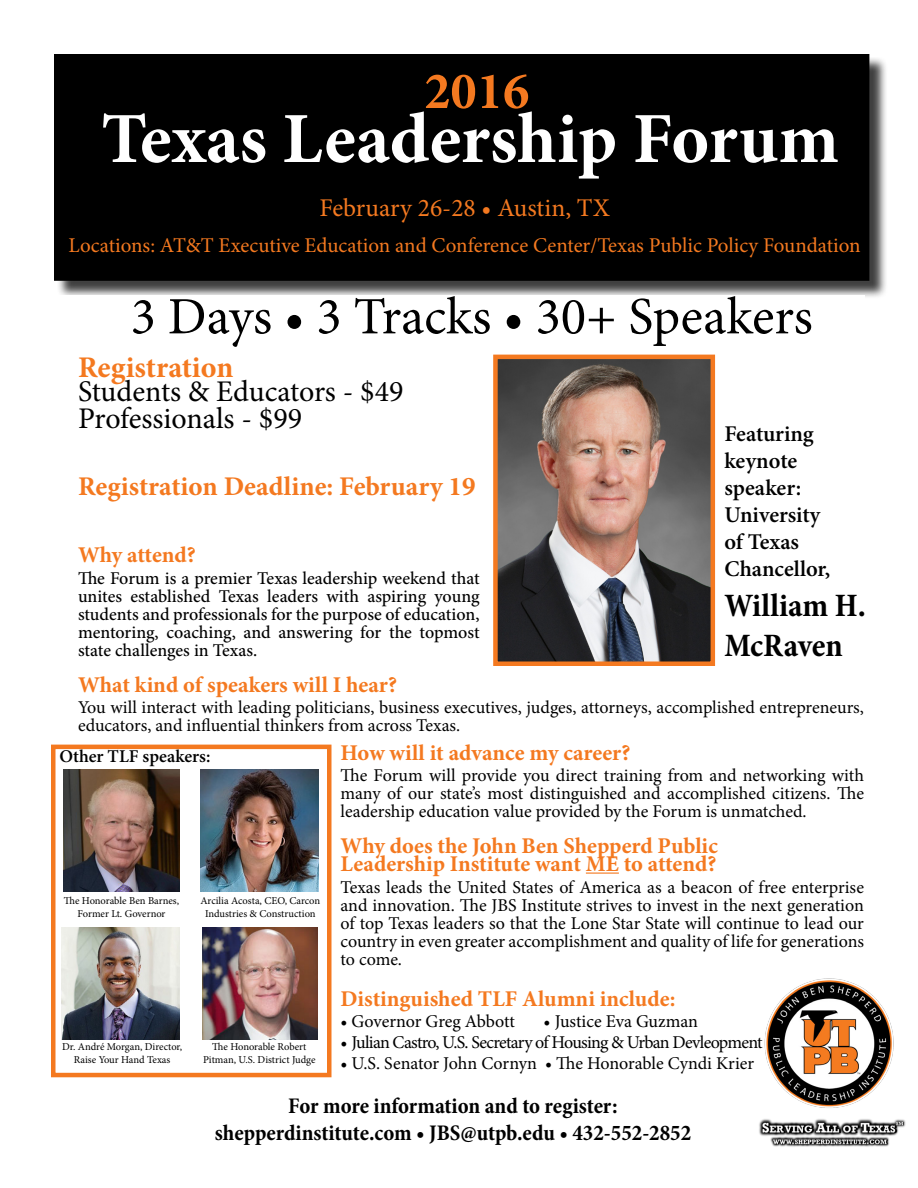
<style>
.page{position:relative;width:918px;height:1188px;background:#fff}
.page>*{position:absolute;margin:0;border:0;box-sizing:border-box;transform-origin:0 0}
.t1{font:700 72px "Minion Pro";color:#fff}
.t2{font:52.5px "Minion Pro";color:#000}
.t3{font:700 52.5px "Minion Pro";color:#f47920}
.t4{font:700 condensed 33px/39.6px "Minion Pro";color:#000}
.t5{font:30px/27px "Minion Pro";letter-spacing:-.005em;color:#000}
.t6{font:700 30px "Minion Pro";letter-spacing:-.005em;color:#f47920}
.t7{font:700 27px "Minion Pro";color:#f47920}
.t8{font:25.5px "Minion Pro";color:#f47920}
.t9{font:700 22.5px/18px "Minion Pro";color:#f47920}
.t10{font:700 condensed 22.5px/27px "Minion Pro";letter-spacing:-.005em;color:#000;text-align:center}
.t11{font:600 22.5px/27px "Minion Pro";color:#000}
.t12{font:21px "Minion Pro";color:#f47920}
.t13{font:18px/18px "Minion Pro";letter-spacing:-.005em;color:#000;text-align:justify}
.t14{font:500 18px/18px "Minion Pro";letter-spacing:-.005em;color:#000;text-align:justify}
.t15{font:18px "Minion Pro";letter-spacing:-.04em;color:#000}
.t16{font:600 18px "Minion Pro";color:#000}
.t17{font:10.5px/12.6px "Minion Pro";letter-spacing:-.005em;color:#000;text-align:center}
</style>
<div class="page">
<hr style="left:586px;top:873px;width:33px;height:1px;background:#f47920">
<div style="left:56px;top:57px;width:832px;height:243px;background:#000;opacity:.75"></div>
<div style="left:55px;top:55px;width:814px;height:225px;background:#000"></div>
<div style="left:54px;top:54px;width:815px;height:227px;border:2px solid #000"></div>
<div style="left:52px;top:295px;width:814px;height:240px;background:#fff"></div>
<img style="left:498px;top:360px;width:212px;height:301px">
<div style="left:493px;top:355px;width:222px;height:311px;border:4px solid #f47920"></div>
<div style="left:51px;top:745px;width:281px;height:332px;border:4px solid #f47920"></div>
<img style="left:62px;top:928px;width:117px;height:112px">
<img style="left:202px;top:928px;width:116px;height:112px">
<img style="left:759px;top:978px;width:147px;height:169px">
<img style="left:201px;top:770px;width:117px;height:122px">
<img style="left:64px;top:770px;width:115px;height:122px">
<h2 class="t3" style="left:424px;top:54px;width:106px">2016</h2>
<h1 class="t1" style="left:101px;top:88px;width:739px">Texas Leadership Forum</h1>
<h3 class="t8" style="left:319px;top:191px;width:292px">February 26-28 • Austin, TX</h3>
<p class="t12" style="left:69px;top:231px;width:794px">Locations: AT&amp;T Executive Education and Conference Center/Texas Public Policy Foundation</p>
<h2 class="t2" style="left:131px;top:281px;width:684px">3 Days • 3 Tracks • 30+ Speakers</h2>
<h3 class="t6" style="left:78px;top:347px;width:157px">Registration</h3>
<h3 class="t5" style="left:78px;top:379px;width:327px">Students &amp; Educators - $49<br>Professionals - $99</h3>
<p class="t11" style="left:724px;top:421px;width:108px">Featuring keynote speaker:<br>University of Texas<br>Chancellor,</p>
<h3 class="t4" style="left:724px;top:586px;width:143px">William H.<br>McRaven</h3>
<h3 class="t7" style="left:78px;top:467px;width:399px">Registration Deadline: February 19</h3>
<p class="t9" style="left:78px;top:545px;width:119px">Why attend?</p>
<p class="t14" style="left:78px;top:570px;width:403px">The Forum is a premier Texas leadership weekend that unites established Texas leaders with aspiring young students and professionals for the purpose of education, mentoring, coaching, and answering for the topmost state challenges in Texas.</p>
<p class="t9" style="left:78px;top:676px;width:321px">What kind of speakers will I hear?</p>
<p class="t13" style="left:78px;top:699px;width:788px">You will interact with leading politicians, business executives, judges, attorneys, accomplished entrepreneurs, educators, and influential thinkers from across Texas.</p>
<p class="t9" style="left:340px;top:743px;width:291px">How will it advance my career?</p>
<p class="t13" style="left:340px;top:766px;width:525px">The Forum will provide you direct training from and networking with many of our state’s most distinguished and accomplished citizens. The leadership education value provided by the Forum is unmatched.</p>
<p class="t9" style="left:340px;top:836px;width:379px">Why does the John Ben Shepperd Public<br>Leadership Institute want ME to attend?</p>
<p class="t13" style="left:340px;top:879px;width:525px">Texas leads the United States of America as a beacon of free enterprise and innovation. The JBS Institute strives to invest in the next generation of top Texas leaders so that the Lone Star State will continue to lead our country in even greater accomplishment and quality of life for generations to come.</p>
<p class="t9" style="left:340px;top:989px;width:337px">Distinguished TLF Alumni include:</p>
<p class="t13" style="left:340px;top:1012px;width:176px">• Governor Greg Abbott</p>
<p class="t13" style="left:544px;top:1012px;width:156px">• Justice Eva Guzman</p>
<p class="t15" style="left:340px;top:1030px;width:424px">• Julian Castro, U.S. Secretary of Housing &amp; Urban Devleopment</p>
<p class="t13" style="left:340px;top:1054px;width:415px">• U.S. Senator John Cornyn • The Honorable Cyndi Krier</p>
<p class="t16" style="left:59px;top:744px;width:153px">Other TLF speakers:</p>
<p class="t17" style="left:64px;top:894px;width:117px">The Honorable Ben Barnes,<br>Former Lt. Governor</p>
<p class="t17" style="left:200px;top:894px;width:121px">Arcilia Acosta, CEO, Carcon<br>Industries &amp; Construction</p>
<p class="t17" style="left:62px;top:1041px;width:122px">Dr. André Morgan, Director,<br>Raise Your Hand Texas</p>
<p class="t17" style="left:203px;top:1041px;width:114px">The Honorable Robert<br>Pitman, U.S. District Judge</p>
<p class="t10" style="left:215px;top:1092px;width:478px">For more information and to register: shepperdinstitute.com • JBS@utpb.edu • 432-552-2852</p>
</div>
